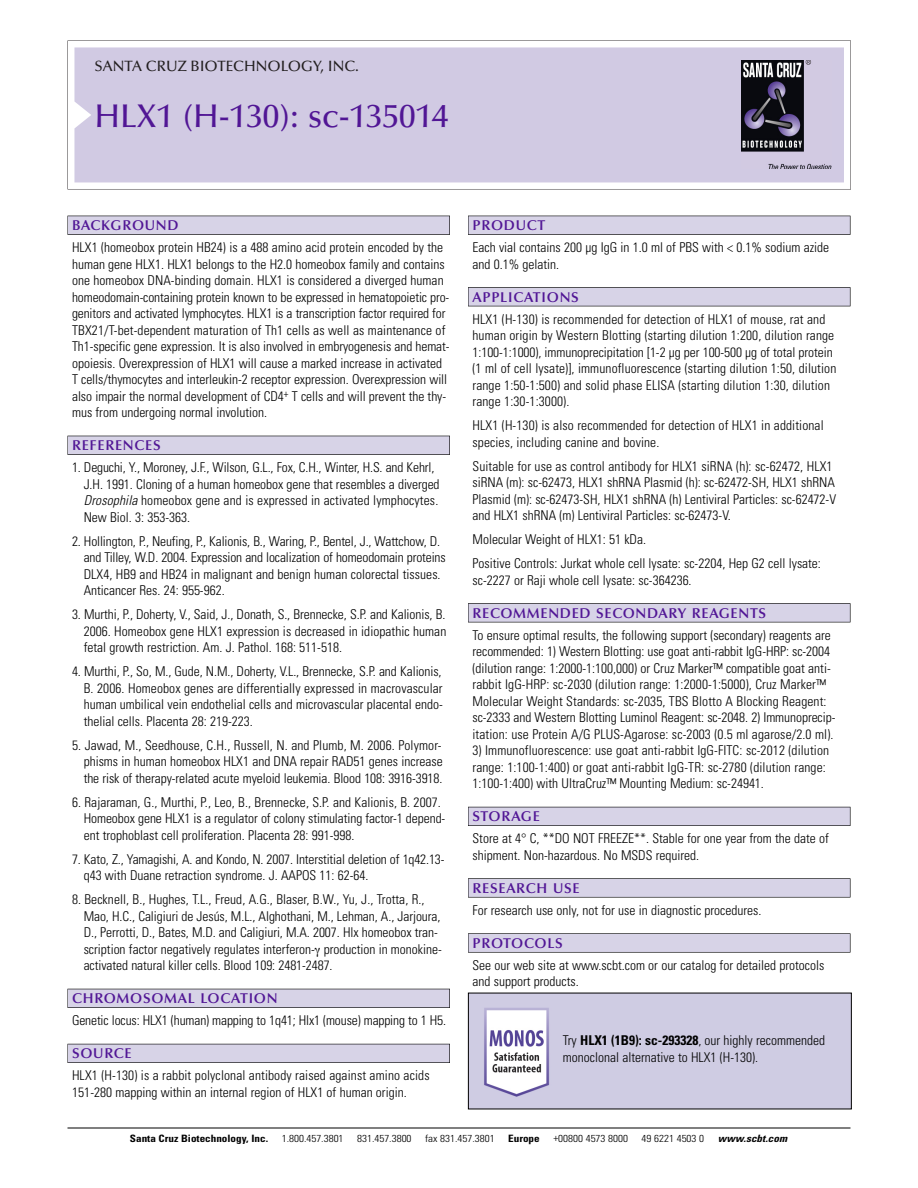
<style>
.page{position:relative;width:918px;height:1188px;background:#fff}
.page>*{position:absolute;margin:0;border:0;box-sizing:border-box;transform-origin:0 0}
.t1{font:500 33px "Optima";color:#511695}
.t2{font:500 15px "Optima";color:#231f20}
.t3{font:600 14.25px "Optima";letter-spacing:.05em;color:#511695}
.t4{font:300 condensed 13.5px/16.5px "Univers";color:#000}
.t5{font:300 condensed 10.2px "Univers";color:#000;scale:1.1 1}
.t6{font:700 condensed 10.2px "Univers";color:#000;scale:1.1 1}
.t7{font:italic 700 condensed 10.2px "Univers";letter-spacing:.005em;color:#000;scale:1.1 1}
.s1{font-style:italic}
.s2{font-weight:700}
</style>
<div class="page">
<svg style="left:68px;top:40px;width:783px;height:149px"></svg>
<div style="left:74px;top:47px;width:770px;height:135px;background:#d1cae3"></div>
<img style="left:741px;top:60px;width:90px;height:108px">
<div style="left:68px;top:216px;width:382px;height:19px;background:#525155"></div>
<div style="left:68px;top:216px;width:381px;height:18px;background:#d7d3e7"></div>
<div style="left:68px;top:436px;width:382px;height:19px;background:#515055"></div>
<div style="left:68px;top:436px;width:381px;height:18px;background:#d7d3e7"></div>
<div style="left:68px;top:989px;width:382px;height:19px;background:#525158"></div>
<div style="left:68px;top:989px;width:381px;height:18px;background:#d7d3e7"></div>
<div style="left:68px;top:1044px;width:382px;height:19px;background:#54535a"></div>
<div style="left:68px;top:1044px;width:381px;height:18px;background:#d7d3e7"></div>
<div style="left:468px;top:216px;width:382px;height:19px;background:#525155"></div>
<div style="left:468px;top:216px;width:382px;height:18px;background:#d7d3e7"></div>
<div style="left:468px;top:287px;width:382px;height:19px;background:#525155"></div>
<div style="left:468px;top:288px;width:382px;height:18px;background:#d7d3e7"></div>
<div style="left:468px;top:603px;width:382px;height:19px;background:#545357"></div>
<div style="left:468px;top:604px;width:382px;height:18px;background:#d7d3e7"></div>
<div style="left:468px;top:807px;width:382px;height:19px;background:#54535a"></div>
<div style="left:468px;top:807px;width:382px;height:18px;background:#d7d3e7"></div>
<svg style="left:468px;top:878px;width:382px;height:20px"></svg>
<div style="left:468px;top:879px;width:382px;height:18px;background:#d7d3e7"></div>
<div style="left:468px;top:933px;width:382px;height:20px;background:#666667"></div>
<div style="left:468px;top:934px;width:382px;height:18px;background:#d7d3e7"></div>
<hr style="left:68px;top:1128px;width:782px;height:1px;background:#000">
<img style="left:470px;top:995px;width:380px;height:112px">
<p class="t2" style="left:94px;top:61px;width:266px">SANTA CRUZ BIOTECHNOLOGY, INC.</p>
<h1 class="t1" style="left:94px;top:103px;width:356px">HLX1 (H-130): sc-135014</h1>
<p class="t3" style="left:72px;top:219px;width:108px">BACKGROUND</p>
<p class="t4" style="left:72px;top:240px;width:379px">HLX1 (homeobox protein HB24) is a 488 amino acid protein encoded by the human gene HLX1. HLX1 belongs to the H2.0 homeobox family and contains one homeobox DNA-binding domain. HLX1 is considered a diverged human homeodomain-containing protein known to be expressed in hematopoietic pro&shy;genitors and activated lymphocytes. HLX1 is a transcription factor required for TBX21/T-bet-dependent maturation of Th1 cells as well as maintenance of Th1-specific gene expression. It is also involved in embryogenesis and hemat&shy;opoiesis. Overexpression of HLX1 will cause a marked increase in activated T cells/thymocytes and interleukin-2 receptor expression. Overexpression will also impair the normal development of CD4<sup>+</sup> T cells and will prevent the thy&shy;mus from undergoing normal involution.</p>
<p class="t3" style="left:72px;top:440px;width:90px">REFERENCES</p>
<p class="t4" style="left:84px;top:460px;width:357px;text-indent:-12px">1. Deguchi, Y., Moroney, J.F., Wilson, G.L., Fox, C.H., Winter, H.S. and Kehrl, J.H. 1991. Cloning of a human homeobox gene that resembles a diverged <span class="s1">Drosophila</span> homeobox gene and is expressed in activated lymphocytes.<br>New Biol. 3: 353-363.</p>
<p class="t4" style="left:84px;top:534px;width:363px;text-indent:-12px">2. Hollington, P., Neufing, P., Kalionis, B., Waring, P., Bentel, J., Wattchow, D. and Tilley, W.D. 2004. Expression and localization of homeodomain proteins DLX4, HB9 and HB24 in malignant and benign human colorectal tissues.<br>Anticancer Res. 24: 955-962.</p>
<p class="t4" style="left:84px;top:607px;width:364px;text-align:justify;text-indent:-12px">3. Murthi, P., Doherty, V., Said, J., Donath, S., Brennecke, S.P. and Kalionis, B.<br>2006. Homeobox gene HLX1 expression is decreased in idiopathic human fetal growth restriction. Am. J. Pathol. 168: 511-518.</p>
<p class="t4" style="left:84px;top:664px;width:361px;text-align:justify;text-indent:-12px">4. Murthi, P., So, M., Gude, N.M., Doherty, V.L., Brennecke, S.P. and Kalionis, B. 2006. Homeobox genes are differentially expressed in macrovascular human umbilical vein endothelial cells and microvascular placental endo&shy;thelial cells. Placenta 28: 219-223.</p>
<p class="t4" style="left:84px;top:738px;width:360px;text-align:justify;text-indent:-12px">5. Jawad, M., Seedhouse, C.H., Russell, N. and Plumb, M. 2006. Polymor&shy;phisms in human homeobox HLX1 and DNA repair RAD51 genes increase the risk of therapy-related acute myeloid leukemia. Blood 108: 3916-3918.</p>
<p class="t4" style="left:84px;top:795px;width:363px;text-indent:-12px">6. Rajaraman, G., Murthi, P., Leo, B., Brennecke, S.P. and Kalionis, B. 2007.<br>Homeobox gene HLX1 is a regulator of colony stimulating factor-1 depend&shy;ent trophoblast cell proliferation. Placenta 28: 991-998.</p>
<p class="t4" style="left:84px;top:852px;width:362px;text-indent:-12px">7. Kato, Z., Yamagishi, A. and Kondo, N. 2007. Interstitial deletion of 1q42.13- q43 with Duane retraction syndrome. J. AAPOS 11: 62-64.</p>
<p class="t4" style="left:84px;top:892px;width:360px;text-indent:-12px">8. Becknell, B., Hughes, T.L., Freud, A.G., Blaser, B.W., Yu, J., Trotta, R., Mao, H.C., Caligiuri de Jesús, M.L., Alghothani, M., Lehman, A., Jarjoura, D., Perrotti, D., Bates, M.D. and Caligiuri, M.A. 2007. Hlx homeobox tran&shy;scription factor negatively regulates interferon- production in monokine&shy;activated natural killer cells. Blood 109: 2481-2487.</p>
<p class="t3" style="left:72px;top:993px;width:207px">CHROMOSOMAL LOCATION</p>
<p class="t4" style="left:72px;top:1013px;width:376px">Genetic locus: HLX1 (human) mapping to 1q41; Hlx1 (mouse) mapping to 1 H5.</p>
<p class="t3" style="left:72px;top:1048px;width:61px">SOURCE</p>
<p class="t4" style="left:72px;top:1068px;width:359px">HLX1 (H-130) is a rabbit polyclonal antibody raised against amino acids<br>151-280 mapping within an internal region of HLX1 of human origin.</p>
<p class="t3" style="left:473px;top:219px;width:74px">PRODUCT</p>
<p class="t4" style="left:473px;top:240px;width:358px">Each vial contains 200 µg IgG in 1.0 ml of PBS with &lt; 0.1% sodium azide and 0.1% gelatin.</p>
<p class="t3" style="left:473px;top:291px;width:108px">APPLICATIONS</p>
<p class="t4" style="left:473px;top:312px;width:365px">HLX1 (H-130) is recommended for detection of HLX1 of mouse, rat and human origin by Western Blotting (starting dilution 1:200, dilution range 1:100-1:1000), immunoprecipitation [1-2 µg per 100-500 µg of total protein (1 ml of cell lysate)], immunofluorescence (starting dilution 1:50, dilution range 1:50-1:500) and solid phase ELISA (starting dilution 1:30, dilution range 1:30-1:3000).</p>
<p class="t4" style="left:473px;top:418px;width:353px">HLX1 (H-130) is also recommended for detection of HLX1 in additional species, including canine and bovine.</p>
<p class="t4" style="left:473px;top:459px;width:365px">Suitable for use as control antibody for HLX1 siRNA (h): sc-62472, HLX1 siRNA (m): sc-62473, HLX1 shRNA Plasmid (h): sc-62472-SH, HLX1 shRNA Plasmid (m): sc-62473-SH, HLX1 shRNA (h) Lentiviral Particles: sc-62472-V and HLX1 shRNA (m) Lentiviral Particles: sc-62473-V.</p>
<p class="t4" style="left:473px;top:529px;width:350px;line-height:24px">Molecular Weight of HLX1: 51 kDa.<br>Positive Controls: Jurkat whole cell lysate: sc-2204, Hep G2 cell lysate:</p>
<p class="t4" style="left:473px;top:573px;width:221px">sc-2227 or Raji whole cell lysate: sc-364236.</p>
<p class="t3" style="left:473px;top:607px;width:295px">RECOMMENDED SECONDARY REAGENTS</p>
<p class="t4" style="left:473px;top:628px;width:364px">To ensure optimal results, the following support (secondary) reagents are recommended: 1) Western Blotting: use goat anti-rabbit IgG-HRP: sc-2004 (dilution range: 1:2000-1:100,000) or Cruz Marker™ compatible goat anti&shy;rabbit IgG-HRP: sc-2030 (dilution range: 1:2000-1:5000), Cruz Marker™ Molecular Weight Standards: sc-2035, TBS Blotto A Blocking Reagent: sc-2333 and Western Blotting Luminol Reagent: sc-2048. 2) Immunoprecip&shy;itation: use Protein A/G PLUS-Agarose: sc-2003 (0.5 ml agarose/2.0 ml).</p>
<p class="t4" style="left:473px;top:743px;width:358px">3) Immunofluorescence: use goat anti-rabbit IgG-FITC: sc-2012 (dilution range: 1:100-1:400) or goat anti-rabbit IgG-TR: sc-2780 (dilution range:<br>1:100-1:400) with UltraCruz™ Mounting Medium: sc-24941.</p>
<p class="t3" style="left:473px;top:811px;width:69px">STORAGE</p>
<p class="t4" style="left:473px;top:831px;width:358px">Store at 4° C, **DO NOT FREEZE**. Stable for one year from the date of shipment. Non-hazardous. No MSDS required.</p>
<p class="t3" style="left:473px;top:882px;width:109px">RESEARCH USE</p>
<p class="t4" style="left:473px;top:903px;width:290px">For research use only, not for use in diagnostic procedures.</p>
<p class="t3" style="left:473px;top:937px;width:92px">PROTOCOLS</p>
<p class="t4" style="left:473px;top:958px;width:353px">See our web site at www.scbt.com or our catalog for detailed protocols and support products.</p>
<p class="t4" style="left:563px;top:1034px;width:264px">Try <span class="s2">HLX1 (1B9): sc-293328</span>, our highly recommended monoclonal alternative to HLX1 (H-130).</p>
<p class="t6" style="left:130px;top:1135px;width:127px">Santa Cruz Biotechnology, Inc.</p>
<p class="t5" style="left:282px;top:1135px;width:58px">1.800.457.3801</p>
<p class="t5" style="left:357px;top:1135px;width:51px">831.457.3800</p>
<p class="t5" style="left:425px;top:1135px;width:65px">fax 831.457.3801</p>
<p class="t6" style="left:508px;top:1135px;width:30px">Europe</p>
<p class="t5" style="left:553px;top:1135px;width:69px">+00800 4573 8000</p>
<p class="t5" style="left:642px;top:1135px;width:58px">49 6221 4503 0</p>
<p class="t7" style="left:718px;top:1135px;width:64px">www.scbt.com</p>
</div>
